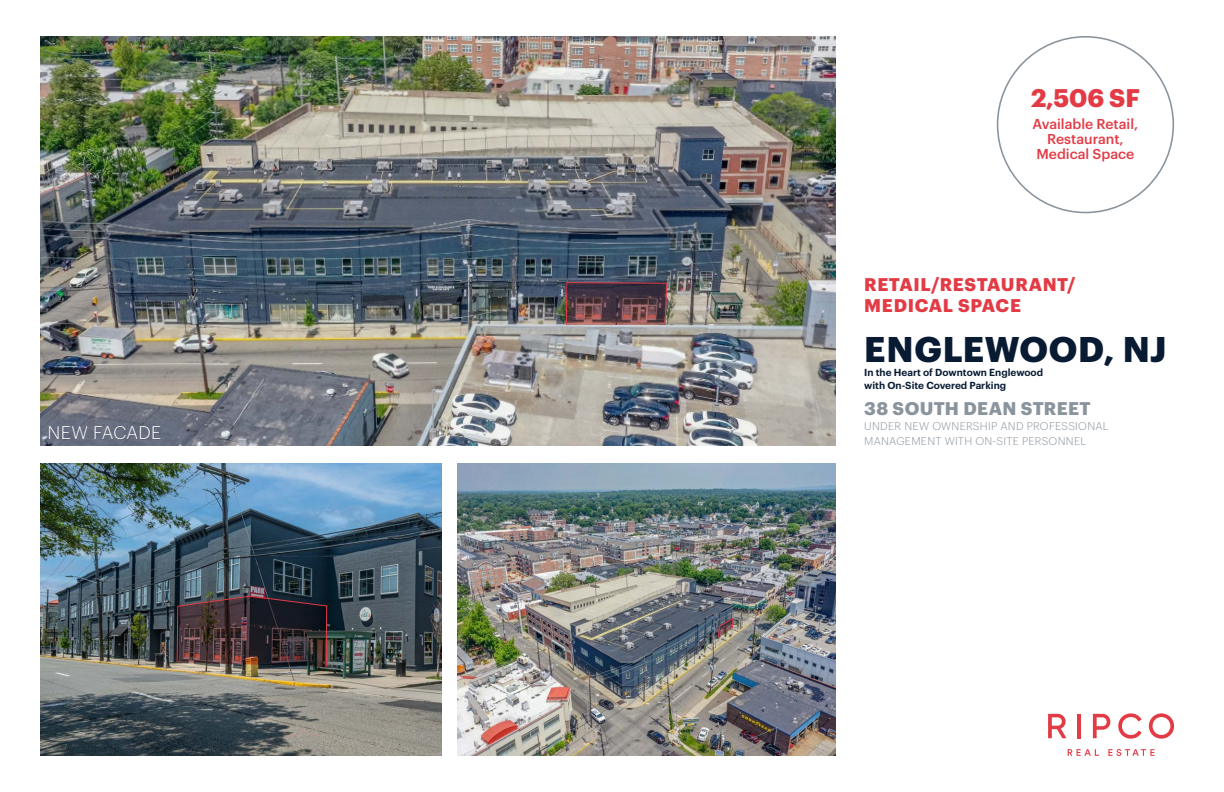
<style>
.page{position:relative;width:1224px;height:792px;background:#fff}
.page>*{position:absolute;margin:0;border:0;box-sizing:border-box;transform-origin:0 0}
.t1{font:700 35px "Graphik";letter-spacing:.02em;color:#081b33}
.t2{font:700 25px "Graphik";color:#e33b45}
.t3{font:700 18px "Graphik";letter-spacing:.03em;color:#e33b45}
.t4{font:700 18px "Graphik";letter-spacing:.015em;color:#8a949d}
.t5{font:300 18px "Graphik";letter-spacing:.01em;color:#fff}
.t6{font:500 14px/15px "Graphik";color:#e33b45;text-align:center}
.t7{font:300 11px "Graphik";letter-spacing:.02em;color:#8a949d}
.t8{font:600 10px "Graphik";color:#081b33}
</style>
<div class="page">
<img style="left:458px;top:463px;width:377px;height:293px">
<img style="left:40px;top:36px;width:795px;height:409px">
<img style="left:40px;top:463px;width:402px;height:293px">
<svg style="left:1068px;top:749px;width:31px;height:7px"></svg>
<svg style="left:1108px;top:749px;width:47px;height:7px"></svg>
<svg style="left:1048px;top:714px;width:19px;height:24px"></svg>
<hr style="left:1077px;top:714px;width:4px;height:24px;background:#e33b45">
<svg style="left:1118px;top:713px;width:24px;height:26px"></svg>
<svg style="left:1149px;top:713px;width:25px;height:26px"></svg>
<svg style="left:1093px;top:714px;width:17px;height:24px"></svg>
<svg style="left:565px;top:282px;width:103px;height:44px;background:#62444b"></svg>
<svg style="left:717px;top:616px;width:17px;height:22px"></svg>
<div style="left:49px;top:426px;width:112px;height:13px;background:#231f20;opacity:.24"></div>
<img style="left:176px;top:595px;width:152px;height:73px">
<p class="t5" style="left:48px;top:419px;width:115px">NEW FACADE</p>
<p class="t2" style="left:1031px;top:78px;width:110px">2,506 SF</p>
<p class="t6" style="left:1033px;top:116px;width:107px">Available Retail,<br>Restaurant,</p>
<p class="t6" style="left:1037px;top:146px;width:99px">Medical Space</p>
<p class="t3" style="left:864px;top:271px;width:213px">RETAIL/RESTAURANT/</p>
<p class="t3" style="left:864px;top:292px;width:158px">MEDICAL SPACE</p>
<p class="t1" style="left:864px;top:322px;width:304px">ENGLEWOOD, NJ</p>
<p class="t4" style="left:864px;top:394px;width:228px">38 SOUTH DEAN STREET</p>
<p class="t7" style="left:864px;top:418px;width:246px">UNDER NEW OWNERSHIP AND PROFESSIONAL</p>
<p class="t8" style="left:864px;top:365px;width:180px">In the Heart of Downtown Englewood</p>
<p class="t8" style="left:864px;top:378px;width:144px">with On-Site Covered Parking</p>
<p class="t7" style="left:864px;top:433px;width:224px">MANAGEMENT WITH ON-SITE PERSONNEL</p>
</div>
